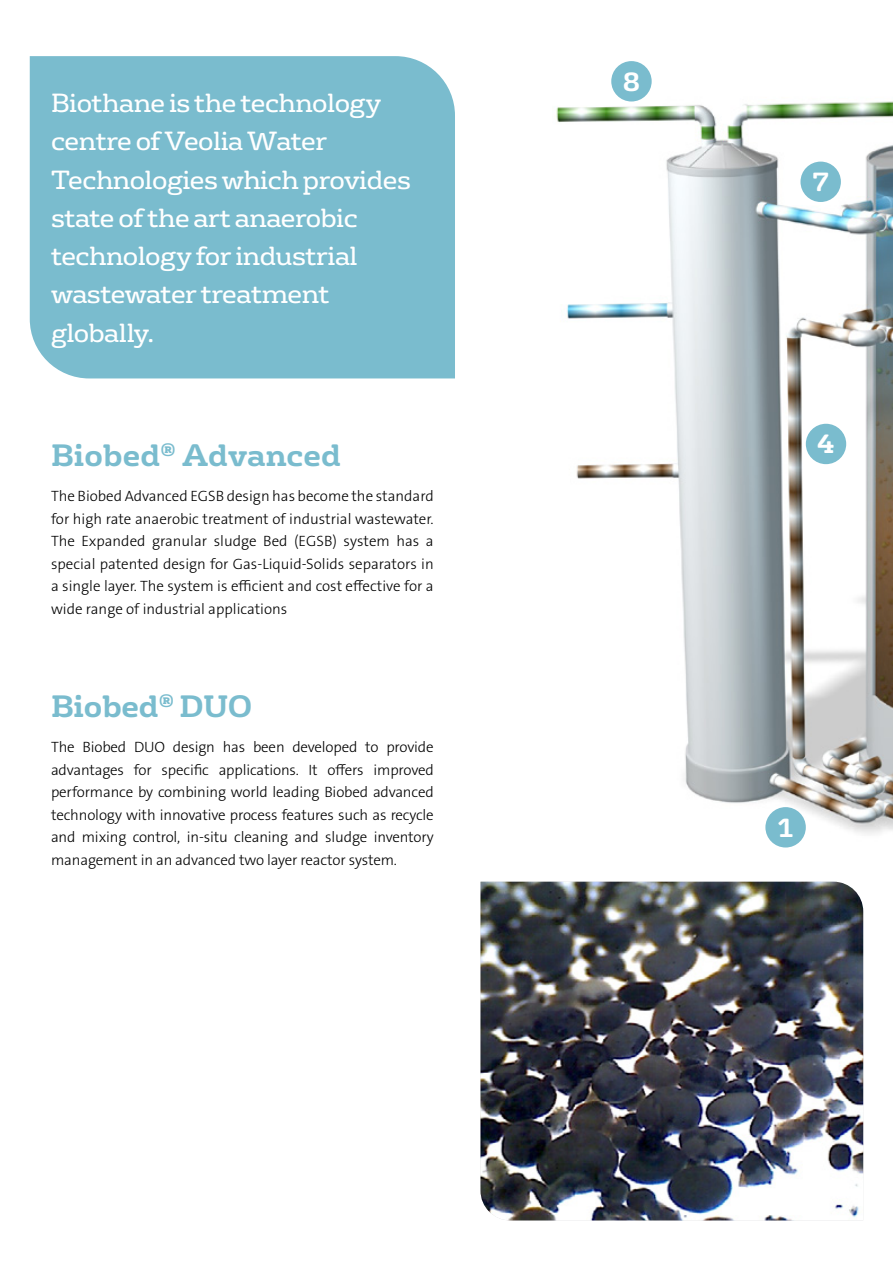
<style>
.page{position:relative;width:893px;height:1263px;background:#fff}
.page>*{position:absolute;margin:0;border:0;box-sizing:border-box;transform-origin:0 0}
.t1{font:700 30px "FS Rufus";letter-spacing:-.01em;color:#7abcce}
.t2{font:25.5px/38.2px "FS Rufus";letter-spacing:-.02em;color:#fff}
.t3{font:700 25.5px "FS Rufus";color:#fff}
.t4{font:15px/22.5px "The Sans Veolia W3 Lig";letter-spacing:-.01em;color:#000;text-align:justify}
</style>
<div class="page">
<img style="left:556px;top:85px;width:337px;height:758px">
<div style="left:30px;top:56px;width:425px;height:322px;background:#7abcce"></div>
<img style="left:480px;top:882px;width:383px;height:338px">
<div style="left:611px;top:61px;width:41px;height:40px;background:#7abcce;border-radius:50%"></div>
<div style="left:800px;top:162px;width:41px;height:40px;background:#7abcce;border-radius:50%"></div>
<div style="left:765px;top:807px;width:41px;height:40px;background:#7abcce;border-radius:50%"></div>
<div style="left:806px;top:424px;width:40px;height:40px;background:#7abcce;border-radius:50%"></div>
<h2 class="t2" style="left:51px;top:82px;width:361px">Biothane is the technology centre of Veolia Water<br>Technologies which provides state of the art anaerobic technology for industrial wastewater treatment globally.</h2>
<h1 class="t1" style="left:51px;top:429px;width:292px">Biobed<sup>®</sup> Advanced</h1>
<p class="t4" style="left:51px;top:485px;width:384px">The Biobed Advanced EGSB design has become the standard for high rate anaerobic treatment of industrial wastewater.<br>The Expanded granular sludge Bed (EGSB) system has a special patented design for Gas-Liquid-Solids separators in a single layer. The system is efficient and cost effective for a wide range of industrial applications</p>
<h1 class="t1" style="left:51px;top:680px;width:203px">Biobed<sup>®</sup> DUO</h1>
<p class="t4" style="left:51px;top:736px;width:384px">The Biobed DUO design has been developed to provide advantages for specific applications. It offers improved performance by combining world leading Biobed advanced technology with innovative process features such as recycle and mixing control, in-situ cleaning and sludge inventory management in an advanced two layer reactor system.</p>
<h2 class="t3" style="left:622px;top:60px;width:20px">8</h2>
<h2 class="t3" style="left:812px;top:160px;width:18px">7</h2>
<h2 class="t3" style="left:817px;top:422px;width:19px">4</h2>
<h2 class="t3" style="left:777px;top:805px;width:19px">1</h2>
</div>
